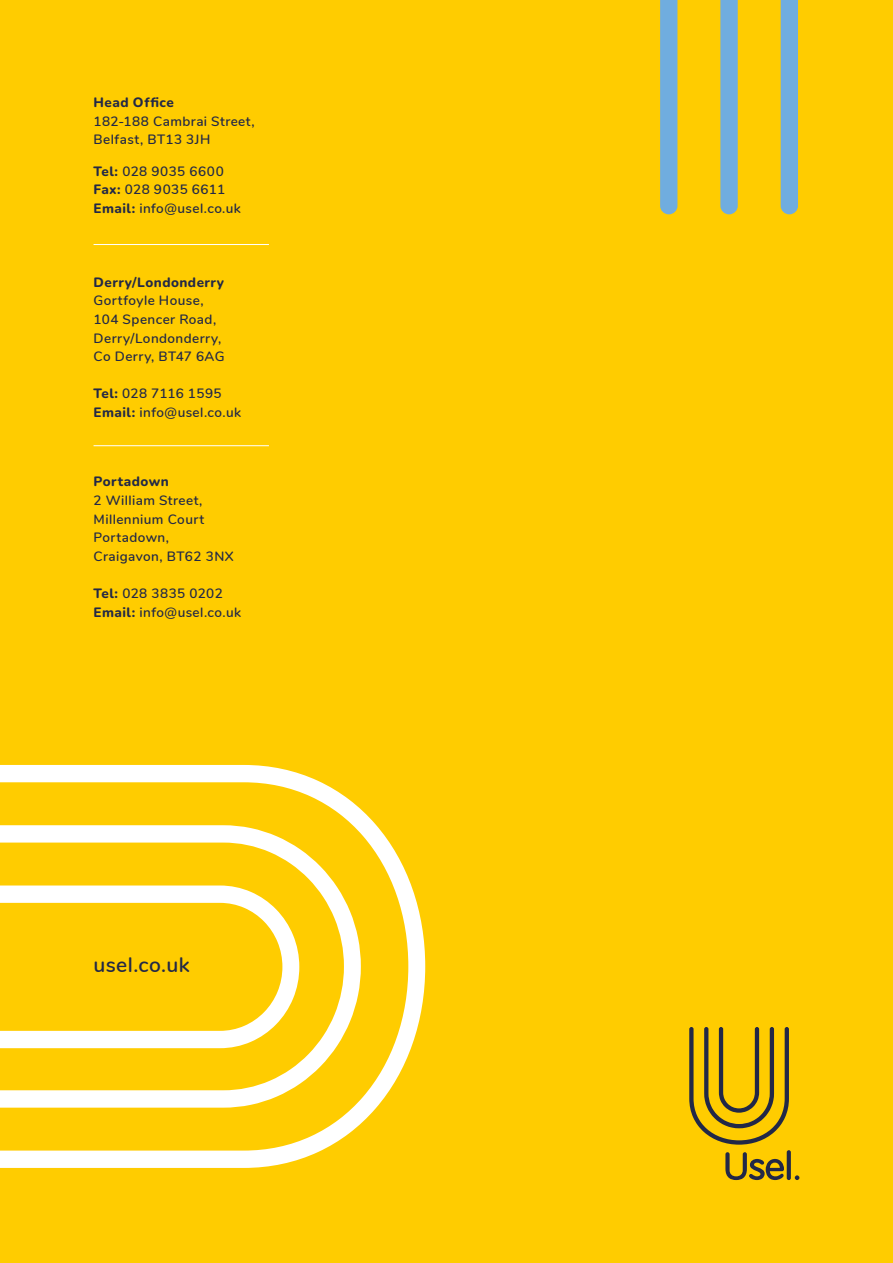
<style>
.page{position:relative;width:893px;height:1263px;background:#fc0}
.page>*{position:absolute;margin:0;border:0;box-sizing:border-box;transform-origin:0 0}
.t1{font:600 21px "Nunito";letter-spacing:.015em;color:#222847}
.t2{font:600 13.5px/18.6px "Nunito";letter-spacing:.03em;color:#222847}
.t3{font:800 13.5px "Nunito";letter-spacing:.035em;color:#222847}
.s1{font-weight:800}
</style>
<div class="page">
<svg style="left:660px;top:0;width:18px;height:214px;background:#76aed5"></svg>
<svg style="left:720px;top:0;width:78px;height:214px"></svg>
<svg style="left:689px;top:1027px;width:100px;height:118px"></svg>
<svg style="left:725px;top:1152px;width:59px;height:28px"></svg>
<svg style="left:787px;top:1150px;width:4px;height:30px"></svg>
<svg style="left:795px;top:1175px;width:4px;height:5px"></svg>
<svg style="left:0;top:765px;width:425px;height:403px"></svg>
<svg style="left:0;top:825px;width:361px;height:283px"></svg>
<svg style="left:0;top:885px;width:299px;height:163px"></svg>
<hr style="left:94px;top:244px;width:175px;height:1px;background:#fff">
<hr style="left:94px;top:445px;width:175px;height:1px;background:#fff">
<p class="t3" style="left:94px;top:93px;width:82px">Head Office</p>
<p class="t2" style="left:94px;top:111px;width:163px">182-188 Cambrai Street,<br>Belfast, BT13 3JH</p>
<p class="t2" style="left:94px;top:161px;width:149px"><span class="s1">Tel:</span> 028 9035 6600<br><span class="s1">Fax:</span> 028 9035 6611<br><span class="s1">Email:</span> info@usel.co.uk</p>
<p class="t3" style="left:94px;top:273px;width:132px">Derry/Londonderry</p>
<p class="t2" style="left:94px;top:291px;width:132px">Gortfoyle House,<br>104 Spencer Road,<br>Derry/Londonderry,<br>Co Derry, BT47 6AG</p>
<p class="t2" style="left:94px;top:384px;width:149px"><span class="s1">Tel:</span> 028 7116 1595<br><span class="s1">Email:</span> info@usel.co.uk</p>
<p class="t3" style="left:94px;top:472px;width:77px">Portadown</p>
<p class="t2" style="left:94px;top:490px;width:142px">2 William Street,<br>Millennium Court<br>Portadown,<br>Craigavon, BT62 3NX</p>
<p class="t2" style="left:94px;top:583px;width:149px"><span class="s1">Tel:</span> 028 3835 0202<br><span class="s1">Email:</span> info@usel.co.uk</p>
<h1 class="t1" style="left:94px;top:949px;width:98px">usel.co.uk</h1>
</div>
